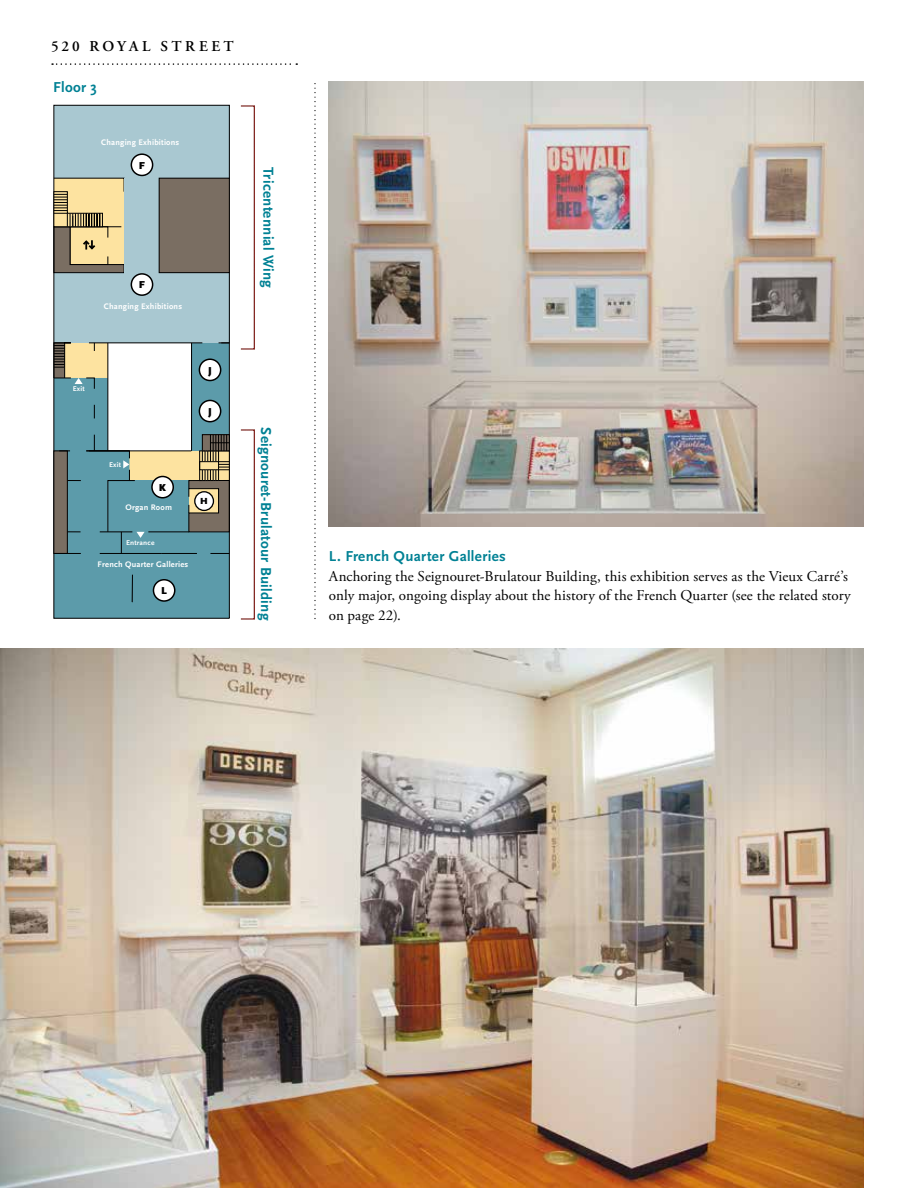
<style>
.page{position:relative;width:918px;height:1188px;background:#fff}
.page>*{position:absolute;margin:0;border:0;box-sizing:border-box;transform-origin:0 0}
.t1{font:15px/19.5px "Adobe Garamond Pro";letter-spacing:.01em;color:#000}
.t2{font:700 15px "Scala Sans OT";letter-spacing:.015em;color:#008194}
.t3{font:600 15px "Adobe Garamond Pro";letter-spacing:.225em;color:#000}
.t4{font:900 10.5px "Scala Sans OT";color:#000}
.t5{font:900 9.15px "Scala Sans OT";color:#000}
.t6{font:700 8.4px "Scala Sans OT";letter-spacing:.025em;color:#fff}
.t7{font:700 7.2px "Scala Sans OT";letter-spacing:.025em;color:#fff}
</style>
<div class="page">
<img style="left:0;top:648px;width:864px;height:540px">
<hr style="left:314px;top:80px;width:4px;height:540px;background:#000;opacity:.25">
<div style="left:53px;top:105px;width:177px;height:514px;background:#a9c8d1"></div>
<div style="left:124px;top:178px;width:36px;height:95px;background:#a9c8d1"></div>
<div style="left:159px;top:178px;width:70px;height:95px;background:#7a6e62"></div>
<div style="left:159px;top:178px;width:71px;height:95px;border:1px solid #000"></div>
<svg style="left:53px;top:178px;width:71px;height:95px;background:#c7b281"></svg>
<svg style="left:53px;top:342px;width:177px;height:276px"></svg>
<div style="left:239px;top:103px;width:18px;height:247px;background:#000;opacity:.25"></div>
<div style="left:230px;top:425px;width:29px;height:195px;background:#000;opacity:.25"></div>
<div style="left:131px;top:154px;width:22px;height:21px;background:#fff;border-radius:50%"></div>
<div style="left:131px;top:153px;width:22px;height:23px;border:2px solid #000;border-radius:50%"></div>
<div style="left:131px;top:274px;width:22px;height:21px;background:#fff;border-radius:50%"></div>
<div style="left:131px;top:273px;width:22px;height:23px;border:2px solid #000;border-radius:50%"></div>
<div style="left:199px;top:359px;width:22px;height:22px;background:#fff;border-radius:50%"></div>
<div style="left:199px;top:358px;width:22px;height:23px;border:2px solid #000;border-radius:50%"></div>
<div style="left:199px;top:400px;width:22px;height:22px;background:#fff;border-radius:50%"></div>
<div style="left:199px;top:400px;width:22px;height:22px;border:2px solid #000;border-radius:50%"></div>
<div style="left:195px;top:492px;width:18px;height:18px;background:#fff;border-radius:50%"></div>
<div style="left:194px;top:491px;width:20px;height:20px;border:1px solid #000;border-radius:50%"></div>
<div style="left:152px;top:476px;width:21px;height:22px;background:#fff;border-radius:50%"></div>
<div style="left:151px;top:476px;width:23px;height:23px;border:2px solid #000;border-radius:50%"></div>
<div style="left:153px;top:580px;width:22px;height:21px;background:#fff;border-radius:50%"></div>
<div style="left:153px;top:579px;width:23px;height:23px;border:2px solid #000;border-radius:50%"></div>
<svg style="left:52px;top:63px;width:245px;height:2px"></svg>
<img style="left:329px;top:82px;width:535px;height:444px">
<p class="t3" style="left:51px;top:38px;width:184px">520 ROYAL STREET</p>
<p class="t2" style="left:53px;top:79px;width:46px">Floor 3</p>
<p class="t6" style="left:101px;top:137px;width:80px">Changing Exhibitions</p>
<p class="t4" style="left:139px;top:159px;width:8px">F</p>
<p class="t4" style="left:139px;top:279px;width:8px">F</p>
<p class="t6" style="left:104px;top:302px;width:80px">Changing Exhibitions</p>
<p class="t7" style="left:73px;top:385px;width:14px">Exit</p>
<p class="t4" style="left:208px;top:364px;width:5px">J</p>
<p class="t4" style="left:208px;top:405px;width:5px">J</p>
<p class="t7" style="left:109px;top:461px;width:14px">Exit</p>
<p class="t4" style="left:159px;top:481px;width:9px">K</p>
<p class="t6" style="left:125px;top:503px;width:48px">Organ Room</p>
<p class="t7" style="left:126px;top:539px;width:30px">Entrance</p>
<p class="t6" style="left:98px;top:560px;width:92px">French Quarter Galleries</p>
<p class="t4" style="left:161px;top:585px;width:7px">L</p>
<p class="t5" style="left:200px;top:496px;width:9px">H</p>
<p class="t2" style="left:277px;top:167px;width:123px;rotate:90deg">Tricentennial Wing</p>
<p class="t2" style="left:274px;top:427px;width:195px;rotate:90deg">Seignouret-Brulatour Building</p>
<p class="t2" style="left:329px;top:548px;width:179px">L. French Quarter Galleries</p>
<p class="t1" style="left:329px;top:567px;width:523px">Anchoring the Seignouret-Brulatour Building, this exhibition serves as the Vieux Carré’s only major, ongoing display about the history of the French Quarter (see the related story on page 22).</p>
</div>
